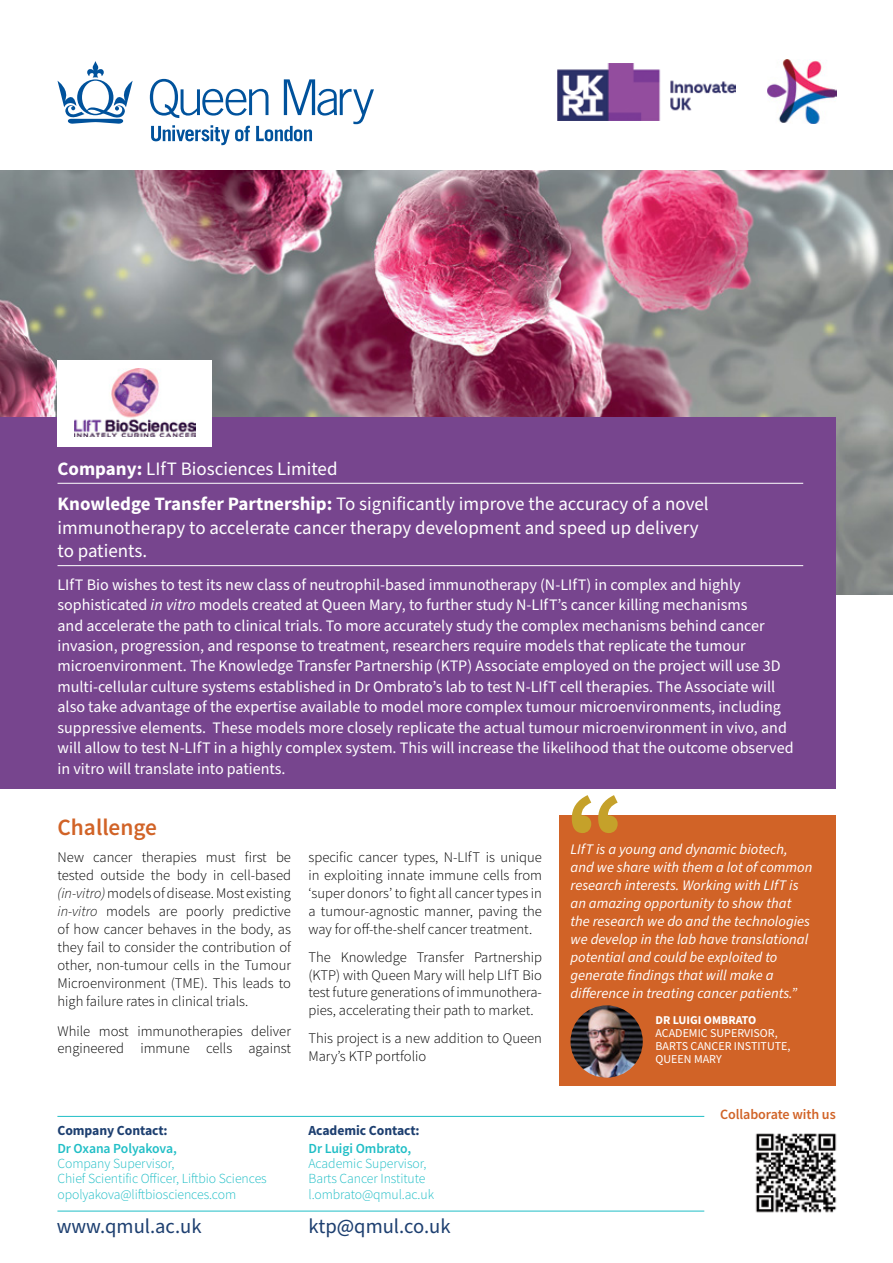
<style>
.page{position:relative;width:893px;height:1263px;background:#fff}
.page>*{position:absolute;margin:0;border:0;box-sizing:border-box;transform-origin:0 0}
.t1{font:900 101.55px "Source Sans Pro";color:#c5a12a}
.t2{font:600 23.25px "Source Sans Pro";color:#d16327}
.t3{font:20.55px "Source Sans Pro";color:#1d3f70}
.t4{font:18.9px/35.7px "Source Sans Pro";color:#fff}
.t5{font:16.05px/20.4px "Source Sans Pro";color:#fff}
.t6{font:300 14.55px/18px "Source Sans Pro";color:#000;text-align:justify}
.t7{font:italic 14.55px/18px "Source Sans Pro";color:#fff}
.t8{font:600 14.25px "Source Sans Pro";letter-spacing:-.005em;color:#d16327}
.t9{font:300 13.8px/15.3px "Source Sans Pro";letter-spacing:-.005em;color:#20bec6}
.t10{font:600 13.8px "Source Sans Pro";letter-spacing:-.005em;color:#20bec6}
.t11{font:700 13.8px "Source Sans Pro";letter-spacing:-.005em;color:#1d3f70}
.t12{font:12px/13px "Source Sans Pro";color:#fff}
.t13{font:700 12px "Source Sans Pro";color:#fff}
.s1{font-weight:700}
.s2{font-style:italic}
</style>
<div class="page">
<img style="left:0;top:171px;width:893px;height:423px">
<div style="left:559px;top:815px;width:276px;height:270px;background:#d16327"></div>
<div style="left:0;top:417px;width:835px;height:371px;background:#77458e"></div>
<div style="left:58px;top:361px;width:154px;height:86px;background:#fff"></div>
<img style="left:75px;top:369px;width:120px;height:68px">
<hr style="left:58px;top:483px;width:745px;height:1px;background:#fff">
<hr style="left:58px;top:565px;width:745px;height:1px;background:#fff">
<hr style="left:57px;top:1116px;width:647px;height:1px;background:#20bec6">
<hr style="left:57px;top:1211px;width:647px;height:1px;background:#20bec6">
<svg style="left:150px;top:79px;width:224px;height:66px"></svg>
<svg style="left:58px;top:61px;width:75px;height:63px"></svg>
<img style="left:557px;top:63px;width:179px;height:58px">
<img style="left:767px;top:60px;width:70px;height:63px">
<img style="left:570px;top:1005px;width:73px;height:73px;border-radius:36px">
<img style="left:755px;top:1133px;width:82px;height:80px">
<p class="t4" style="left:58px;top:451px;width:653px"><span class="s1">Company:</span> LIfT Biosciences Limited<br><span class="s1">Knowledge Transfer Partnership:</span> To significantly improve the accuracy of a novel</p>
<p class="t4" style="left:58px;top:516px;width:643px;line-height:23.4px">immunotherapy to accelerate cancer therapy development and speed up delivery to patients.</p>
<p class="t5" style="left:58px;top:575px;width:737px">LIfT Bio wishes to test its new class of neutrophil-based immunotherapy (N-LIfT) in complex and highly sophisticated <span class="s2">in vitro</span> models created at Queen Mary, to further study N-LIfT’s cancer killing mechanisms<br>and accelerate the path to clinical trials. To more accurately study the complex mechanisms behind cancer invasion, progression, and response to treatment, researchers require models that replicate the tumour microenvironment. The Knowledge Transfer Partnership (KTP) Associate employed on the project will use 3D multi-cellular culture systems established in Dr Ombrato’s lab to test N-LIfT cell therapies. The Associate will also take advantage of the expertise available to model more complex tumour microenvironments, including suppressive elements. These models more closely replicate the actual tumour microenvironment in vivo, and will allow to test N-LIfT in a highly complex system. This will increase the likelihood that the outcome observed in vitro will translate into patients.</p>
<h2 class="t2" style="left:58px;top:811px;width:101px">Challenge</h2>
<p class="t6" style="left:58px;top:848px;width:235px">New cancer therapies must first be tested outside the body in cell-based <span class="s2">(in-vitro)</span> models of disease. Most existing <span class="s2">in-vitro</span> models are poorly predictive of how cancer behaves in the body, as they fail to consider the contribution of other, non-tumour cells in the Tumour Microenvironment (TME). This leads to high failure rates in clinical trials.</p>
<p class="t6" style="left:58px;top:1022px;width:235px">While most immunotherapies deliver engineered immune cells against</p>
<p class="t6" style="left:308px;top:848px;width:235px">specific cancer types, N-LIfT is unique in exploiting innate immune cells from ‘super donors’ to fight all cancer types in a tumour-agnostic manner, paving the way for off-the-shelf cancer treatment.</p>
<p class="t6" style="left:308px;top:948px;width:235px">The Knowledge Transfer Partnership (KTP) with Queen Mary will help LIfT Bio test future generations of immunothera&shy;pies, accelerating their path to market.</p>
<p class="t6" style="left:308px;top:1029px;width:235px">This project is a new addition to Queen<br>Mary’s KTP portfolio</p>
<p class="t11" style="left:57px;top:1121px;width:112px">Company Contact:</p>
<p class="t10" style="left:57px;top:1139px;width:121px">Dr Oxana Polyakova,</p>
<p class="t9" style="left:57px;top:1156px;width:211px">Company Supervisor,<br>Chief Scientific Officer, Liftbio Sciences opolyakova@liftbiosciences.com</p>
<p class="t11" style="left:308px;top:1121px;width:113px">Academic Contact:</p>
<p class="t10" style="left:308px;top:1139px;width:104px">Dr Luigi Ombrato,</p>
<p class="t9" style="left:308px;top:1156px;width:127px">Academic Supervisor,<br>Barts Cancer Institute l.ombrato@qmul.ac.uk</p>
<p class="t3" style="left:57px;top:1213px;width:146px">www.qmul.ac.uk</p>
<p class="t3" style="left:309px;top:1213px;width:143px">ktp@qmul.co.uk</p>
<h1 class="t1" style="left:566px;top:760px;width:60px">“</h1>
<p class="t7" style="left:570px;top:841px;width:243px">LIfT is a young and dynamic biotech, and we share with them a lot of common research interests. Working with LIfT is an amazing opportunity to show that the research we do and the technologies we develop in the lab have translational potential and could be exploited to generate findings that will make a difference in treating cancer patients.”</p>
<p class="t13" style="left:655px;top:1012px;width:102px">DR LUIGI OMBRATO</p>
<p class="t12" style="left:655px;top:1027px;width:136px">ACADEMIC SUPERVISOR,<br>BARTS CANCER INSTITUTE,<br>QUEEN MARY</p>
<p class="t8" style="left:720px;top:1105px;width:117px">Collaborate with us</p>
</div>
